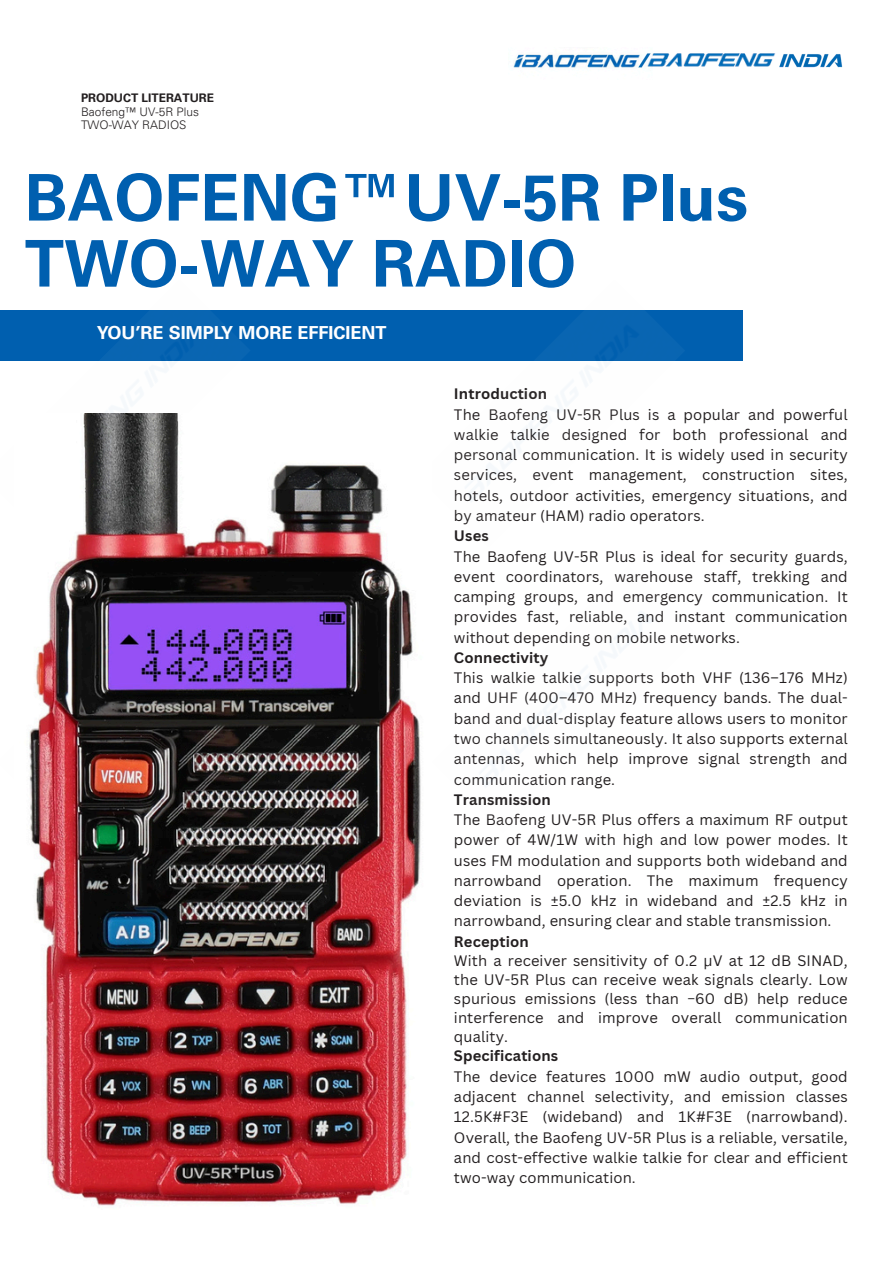
<style>
.page{position:relative;width:894px;height:1264px;background:#fff}
.page>*{position:absolute;margin:0;border:0;box-sizing:border-box;transform-origin:0 0}
.t1{font:700 64.35px/66px "Univers LT Pro 65";color:#005faf}
.t2{font:700 18px "Univers LT Pro 65";color:#fff}
.t3{font:14.7px/20.2px "Canva Sans";letter-spacing:.01em;color:#231f20;text-align:justify}
.t4{font:700 14.7px "Canva Sans";letter-spacing:.01em;color:#231f20}
.t5{font:300 11.85px/13.5px "Univers LT Pro 45";color:#231f20}
.t6{font:700 11.85px "Univers LT Pro 65";color:#231f20}
</style>
<div class="page">
<div style="left:250px;top:311px;width:492px;height:49px;background:#005faf"></div>
<img style="left:0;top:310px;width:250px;height:51px">
<img style="left:417px;top:310px;width:268px;height:51px">
<img style="left:29px;top:413px;width:392px;height:793px">
<img style="left:524px;top:54px;width:108px;height:14px">
<img style="left:513px;top:54px;width:11px;height:14px">
<img style="left:655px;top:53px;width:118px;height:14px">
<img style="left:773px;top:53px;width:70px;height:15px">
<img style="left:632px;top:53px;width:23px;height:15px">
<p class="t6" style="left:81px;top:94px;width:135px">PRODUCT LITERATURE</p>
<p class="t5" style="left:81px;top:106px;width:119px">Baofeng™ UV-5R Plus<br>TWO-WAY RADIOS</p>
<h1 class="t1" style="left:25px;top:173px;width:724px">BAOFENG™UV-5R Plus<br>TWO-WAY RADIO</h1>
<p class="t2" style="left:97px;top:326px;width:291px">YOU’RE SIMPLY MORE EFFICIENT</p>
<p class="t4" style="left:454px;top:384px;width:94px">Introduction</p>
<p class="t3" style="left:454px;top:404px;width:395px">The Baofeng UV-5R Plus is a popular and powerful walkie talkie designed for both professional and personal communication. It is widely used in security services, event management, construction sites, hotels, outdoor activities, emergency situations, and by amateur (HAM) radio operators.</p>
<p class="t4" style="left:454px;top:525px;width:36px">Uses</p>
<p class="t3" style="left:454px;top:545px;width:395px">The Baofeng UV-5R Plus is ideal for security guards, event coordinators, warehouse staff, trekking and camping groups, and emergency communication. It provides fast, reliable, and instant communication without depending on mobile networks.</p>
<p class="t4" style="left:454px;top:647px;width:96px">Connectivity</p>
<p class="t3" style="left:454px;top:667px;width:395px">This walkie talkie supports both VHF (136–176 MHz) and UHF (400–470 MHz) frequency bands. The dual&shy;band and dual-display feature allows users to monitor two channels simultaneously. It also supports external antennas, which help improve signal strength and communication range.</p>
<p class="t4" style="left:454px;top:789px;width:98px">Transmission</p>
<p class="t3" style="left:454px;top:809px;width:395px">The Baofeng UV-5R Plus offers a maximum RF output power of 4W/1W with high and low power modes. It uses FM modulation and supports both wideband and narrowband operation. The maximum frequency deviation is ±5.0 kHz in wideband and ±2.5 kHz in narrowband, ensuring clear and stable transmission.</p>
<p class="t4" style="left:454px;top:930px;width:76px">Reception</p>
<p class="t3" style="left:454px;top:950px;width:395px;line-height:19.2px">With a receiver sensitivity of 0.2 µV at 12 dB SINAD, the UV-5R Plus can receive weak signals clearly. Low spurious emissions (less than −60 dB) help reduce interference and improve overall communication quality.</p>
<p class="t4" style="left:454px;top:1045px;width:106px">Specifications</p>
<p class="t3" style="left:454px;top:1065px;width:395px">The device features 1000 mW audio output, good adjacent channel selectivity, and emission classes 12.5K#F3E (wideband) and 1K#F3E (narrowband).<br>Overall, the Baofeng UV-5R Plus is a reliable, versatile, and cost-effective walkie talkie for clear and efficient two-way communication.</p>
</div>
